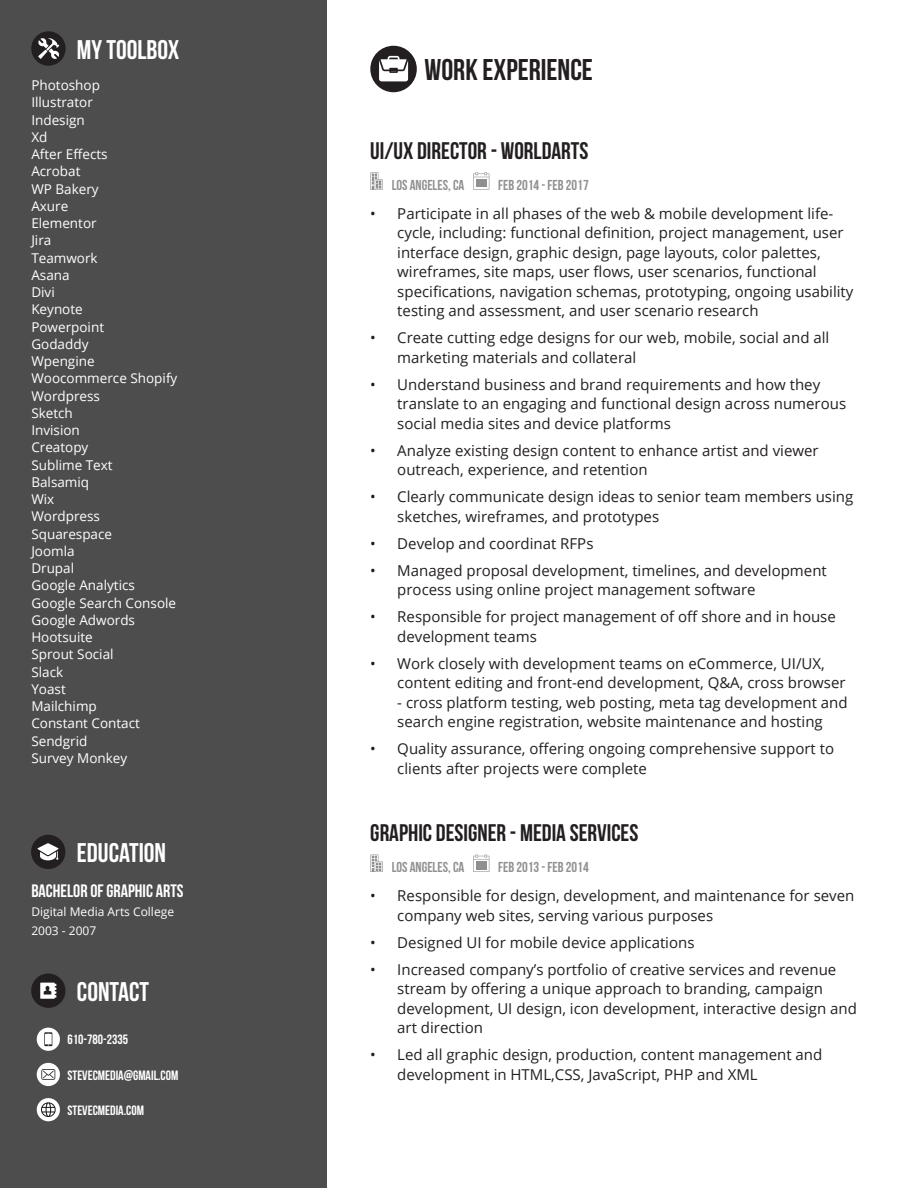
<style>
.page{position:relative;width:918px;height:1188px;background:#fff}
.page>*{position:absolute;margin:0;border:0;box-sizing:border-box;transform-origin:0 0}
.t1{font:30px "Bebas Neue";color:#231f20}
.t2{font:27px "Bebas Neue";color:#fff}
.t3{font:24px "Bebas Neue";color:#231f20}
.t4{font:18px "Bebas Neue";color:#fff}
.t5{font:15px/19.5px "Open Sans";color:#231f20}
.t6{font:14.4px "Bebas Neue";color:#231f20}
.t7{font:13.5px/17.2px "Open Sans";color:#fff}
.t8{font:13.5px "Bebas Neue";color:#fff}
.t9{font:12px "Open Sans";color:#fff}
.s1{font-style:inherit}
</style>
<div class="page">
<div style="left:0;top:0;width:326px;height:1188px;background:#4d4d4d"></div>
<svg style="left:31px;top:31px;width:35px;height:35px"></svg>
<svg style="left:31px;top:835px;width:34px;height:34px"></svg>
<svg style="left:31px;top:974px;width:34px;height:34px"></svg>
<svg style="left:370px;top:172px;width:13px;height:18px"></svg>
<svg style="left:473px;top:172px;width:16px;height:18px"></svg>
<svg style="left:370px;top:46px;width:47px;height:46px"></svg>
<svg style="left:370px;top:855px;width:13px;height:17px"></svg>
<svg style="left:473px;top:855px;width:16px;height:17px"></svg>
<div style="left:37px;top:1028px;width:23px;height:23px;background:#fff;border-radius:50%"></div>
<svg style="left:44px;top:1032px;width:8px;height:14px"></svg>
<div style="left:37px;top:1063px;width:23px;height:23px;background:#fff;border-radius:50%"></div>
<svg style="left:41px;top:1069px;width:14px;height:11px"></svg>
<div style="left:37px;top:1098px;width:23px;height:23px;background:#fff;border-radius:50%"></div>
<svg style="left:41px;top:1102px;width:15px;height:15px"></svg>
<p class="t2" style="left:77px;top:35px;width:104px">MY TOOLBOX</p>
<p class="t7" style="left:31px;top:76px;width:148px">Photoshop<br>Illustrator<br>Indesign<br>Xd<br>After Effects<br>Acrobat<br><span class="s1">WP Bakery<br></span>Axure<br><span class="s1">Elementor<br></span>Jira<br>Teamwork<br>Asana<br><span class="s1">Divi<br></span>Keynote<br>Powerpoint<br>Godaddy<br>Wpengine<br>Woocommerce Shopify<br><span class="s1">Wordpress<br></span>Sketch<br>Invision<br><span class="s1">Creatopy<br></span>Sublime Text<br>Balsamiq<br>Wix<br>Wordpress<br>Squarespace<br>Joomla<br>Drupal<br>Google Analytics<br>Google Search Console<br>Google Adwords<br>Hootsuite<br>Sprout Social<br>Slack<br>Yoast<br>Mailchimp<br>Constant Contact<br>Sendgrid<br>Survey Monkey</p>
<p class="t2" style="left:77px;top:838px;width:91px">EDUCATION</p>
<p class="t4" style="left:31px;top:881px;width:154px">BACHELOR OF GRAPHIC ARTS</p>
<p class="t9" style="left:31px;top:903px;width:144px">Digital Media Arts College</p>
<p class="t9" style="left:31px;top:923px;width:67px">2003 - 2007</p>
<p class="t2" style="left:77px;top:977px;width:74px">CONTACT</p>
<p class="t8" style="left:68px;top:1032px;width:62px">610-780-2335</p>
<p class="t8" style="left:68px;top:1067px;width:113px">STEVECMEDIA@GMAIL.COM</p>
<p class="t8" style="left:68px;top:1103px;width:78px">STEVECMEDIA.COM</p>
<p class="t1" style="left:425px;top:53px;width:170px">WORK EXPERIENCE</p>
<p class="t3" style="left:370px;top:137px;width:220px">UI/UX DIRECTOR - WORLDARTS</p>
<p class="t6" style="left:392px;top:177px;width:74px">LOS ANGELES, CA</p>
<p class="t6" style="left:498px;top:177px;width:92px">FEB 2014 - FEB 2017</p>
<p class="t5" style="left:397px;top:203px;width:458px;text-indent:-27px">• Participate in all phases of the web &amp; mobile development life&shy;cycle, including: functional definition, project management, user interface design, graphic design, page layouts, color palettes, wireframes, site maps, user flows, user scenarios, functional specifications, navigation schemas, prototyping, ongoing usability testing and assessment, and user scenario research</p>
<p class="t5" style="left:397px;top:328px;width:434px;text-indent:-27px">• Create cutting edge designs for our web, mobile, social and all marketing materials and collateral</p>
<p class="t5" style="left:397px;top:374px;width:450px;text-indent:-27px">• Understand business and brand requirements and how they translate to an engaging and functional design across numerous social media sites and device platforms</p>
<p class="t5" style="left:397px;top:440px;width:423px;text-indent:-27px">• Analyze existing design content to enhance artist and viewer outreach, experience, and retention</p>
<p class="t5" style="left:397px;top:487px;width:457px;text-indent:-27px">• Clearly communicate design ideas to senior team members using sketches, wireframes, and prototypes</p>
<p class="t5" style="left:370px;top:533px;width:225px">• Develop and coordinat RFPs</p>
<p class="t5" style="left:397px;top:560px;width:431px;text-indent:-27px">• Managed proposal development, timelines, and development process using online project management software</p>
<p class="t5" style="left:397px;top:607px;width:440px;text-indent:-27px">• Responsible for project management of off shore and in house development teams</p>
<p class="t5" style="left:397px;top:653px;width:450px;text-indent:-27px">• Work closely with development teams on eCommerce, UI/UX, content editing and front-end development, Q&amp;A, cross browser</p>
<p class="t5" style="left:397px;top:692px;width:452px">- cross platform testing, web posting, meta tag development and search engine registration, website maintenance and hosting</p>
<p class="t5" style="left:397px;top:739px;width:438px;text-indent:-27px">• Quality assurance, offering ongoing comprehensive support to clients after projects were complete</p>
<p class="t3" style="left:370px;top:819px;width:270px">GRAPHIC DESIGNER - MEDIA SERVICES</p>
<p class="t6" style="left:392px;top:859px;width:74px">LOS ANGELES, CA</p>
<p class="t6" style="left:498px;top:859px;width:92px">FEB 2013 - FEB 2014</p>
<p class="t5" style="left:397px;top:886px;width:459px;text-indent:-27px">• Responsible for design, development, and maintenance for seven company web sites, serving various purposes</p>
<p class="t5" style="left:370px;top:932px;width:326px">• Designed UI for mobile device applications</p>
<p class="t5" style="left:397px;top:959px;width:461px;text-indent:-27px">• Increased company’s portfolio of creative services and revenue stream by offering a unique approach to branding, campaign development, UI design, icon development, interactive design and art direction</p>
<p class="t5" style="left:397px;top:1045px;width:426px;text-indent:-27px">• Led all graphic design, production, content management and development in HTML,CSS, JavaScript, PHP and XML</p>
</div>
